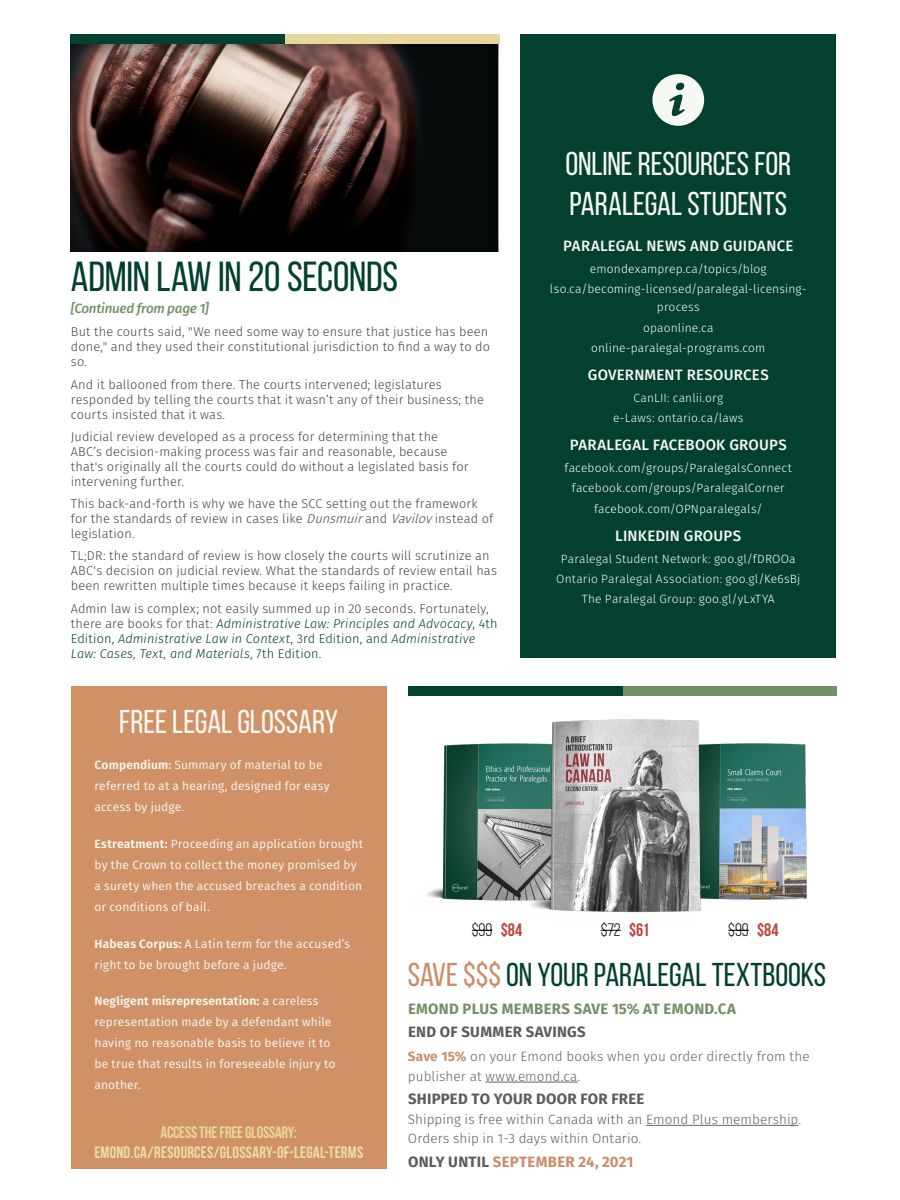
<style>
.page{position:relative;width:900px;height:1200px;background:#fff}
.page>*{position:absolute;margin:0;border:0;box-sizing:border-box;transform-origin:0 0}
.t1{font:112.5px "Entypo";color:#f6f8f3}
.Title-1{font:42px "Bebas Neue";letter-spacing:-.005em;color:#034030}
.Title-1-2{font:33px/39.6px "Bebas Neue";letter-spacing:-.005em;color:#f6f8f3}
.Title-1-3{font:33px "Bebas Neue";letter-spacing:-.005em;color:#034030}
.SB2{font:18px "Bebas Neue";color:#000}
.Body_Text{font:700 16.5px "Bebas Neue";letter-spacing:.015em;color:#eddea1}
.Body_Text-2{font:700 16.5px "Bebas Neue";letter-spacing:-.015em;color:#e6d89b}
.SubTitle1{font:500 15px "Fira Sans";letter-spacing:.015em;color:#f6f8f3}
.SubTitle1-2{font:700 15px "Fira Sans";letter-spacing:.02em;color:#759067}
.SB2-2{font:700 15px "Fira Sans";letter-spacing:.015em;color:#cb8d67}
.SB2-3{font:700 15px "Fira Sans";letter-spacing:.015em;color:#5a5d5e}
.SubTitle1-3{font:700 15px "Fira Sans";letter-spacing:.02em;color:#5a5d5e}
.SubTitle1-4{font:300 13.5px/19.5px "Fira Sans";letter-spacing:.005em;color:#5a5d5e}
.SubTitle1-5{font:300 13.5px/19.5px "Fira Sans";letter-spacing:.005em;color:#636366}
.Body_Text-3{font:italic 500 13.5px "Fira Sans";letter-spacing:-.02em;color:#759067}
.Body_Text-4{font:300 12.75px/15px "Fira Sans";letter-spacing:.01em;color:#424446}
.Body_Text-5{font:italic 300 12.75px/15px "Fira Sans";letter-spacing:.01em;color:#003f2f}
.BT_1{font:300 12px/18px "Fira Sans";letter-spacing:.01em;color:#fff;text-align:center}
.Title-1-4{font:12px/21px "Fira Sans";letter-spacing:.015em;color:#f6f8f3}
.Paragraph_Style_1{font:12px/21px "Fira Sans";letter-spacing:.015em;color:#f6f8f3}
.BT_1-2{font:300 12px "Fira Sans";letter-spacing:.015em;color:#f6f8f3}
.BT_1-3{font:12px/21px "Fira Sans";letter-spacing:.015em;color:#f6f8f3}
.s1{font-style:italic}
.s2{font-style:normal;color:#424446}
.s3{font-style:normal}
.s4{color:#f6f8f3}
.s5{color:#fff}
.s6{font-weight:600}
.s7{font-weight:700;color:#bd4640}
.s8{color:#cb8d67}
.s9{font-weight:700;color:#cb8d67}
.s10{color:#646363}
.s11{color:#5a5d5e}
</style>
<div class="page">
<hr style="left:485px;top:1082px;width:93px;height:1px;background:#646363">
<hr style="left:646px;top:1125px;width:153px;height:1px;background:#646363">
<div style="left:520px;top:35px;width:316px;height:623px;background:#034030"></div>
<div style="left:71px;top:686px;width:316px;height:483px;background:#d19167"></div>
<div style="left:70px;top:43px;width:429px;height:209px;background:#000;opacity:.5"></div>
<div style="left:285px;top:35px;width:214px;height:9px;background:#e6d89b"></div>
<div style="left:71px;top:35px;width:214px;height:9px;background:#034030"></div>
<div style="left:622px;top:686px;width:214px;height:10px;background:#759067"></div>
<div style="left:408px;top:686px;width:214px;height:10px;background:#034030"></div>
<img style="left:427px;top:743px;width:97px;height:158px">
<img style="left:709px;top:743px;width:98px;height:157px">
<img style="left:524px;top:719px;width:185px;height:194px">
<svg style="left:472px;top:930px;width:20px;height:1px"></svg>
<svg style="left:728px;top:930px;width:21px;height:1px"></svg>
<svg style="left:601px;top:930px;width:20px;height:1px"></svg>
<p class="Title-1" style="left:71px;top:254px;width:329px">ADMIN LAW IN 20 SECONDS</p>
<p class="Body_Text-3" style="left:71px;top:298px;width:139px">[Continued from page 1]</p>
<p class="Body_Text-4" style="left:71px;top:324px;width:421px">But the courts said, "We need some way to ensure that justice has been done," and they used their constitutional jurisdiction to find a way to do so.</p>
<p class="Body_Text-4" style="left:71px;top:377px;width:414px">And it ballooned from there. The courts intervened; legislatures responded by telling the courts that it wasn’t any of their business; the courts insisted that it was.</p>
<p class="Body_Text-4" style="left:71px;top:429px;width:399px">Judicial review developed as a process for determining that the ABC’s decision-making process was fair and reasonable, because that's originally all the courts could do without a legislated basis for intervening further.</p>
<p class="Body_Text-4" style="left:71px;top:496px;width:424px">This back-and-forth is why we have the SCC setting out the framework for the standards of review in cases like <span class="s1">Dunsmuir</span>and <span class="s1">Vavilov</span>instead of legislation.</p>
<p class="Body_Text-4" style="left:71px;top:548px;width:428px">TL;DR: the standard of review is how closely the courts will scrutinize an<br>ABC's decision on judicial review. What the standards of review entail has been rewritten multiple times because it keeps failing in practice.</p>
<p class="Body_Text-5" style="left:71px;top:601px;width:428px"><span class="s2">Admin law is complex; not easily summed up in 20 seconds. Fortunately, there are books for that:</span> Administrative Law: Principles and Advocacy<span class="s3">, 4th Edition,</span> Administrative Law in Context<span class="s3">, 3rd Edition, and</span> Administrative Law: Cases, Text, and Materials<span class="s3">, 7th Edition.</span></p>
<p class="t1" style="left:647px;top:23px;width:65px">`</p>
<p class="Title-1-2" style="left:565px;top:143px;width:227px">ONLINE RESOURCES FOR<br>PARALEGAL STUDENTS</p>
<p class="SubTitle1" style="left:563px;top:234px;width:232px">PARALEGAL NEWS AND GUIDANCE</p>
<p class="BT_1" style="left:590px;top:260px;width:178px">emondexamprep.ca/topics/blog</p>
<p class="BT_1" style="left:550px;top:280px;width:258px">lso.ca/becoming-licensed/paralegal-licensing&shy;process</p>
<p class="BT_1" style="left:643px;top:318px;width:72px">opaonline.ca</p>
<p class="BT_1" style="left:591px;top:338px;width:176px">online-paralegal-programs.com</p>
<p class="SubTitle1" style="left:588px;top:362px;width:182px">GOVERNMENT RESOURCES</p>
<p class="BT_1" style="left:633px;top:389px;width:91px"><span class="s4">CanLII:</span> canlii.org</p>
<p class="BT_1" style="left:613px;top:409px;width:132px"><span class="s4">e-Laws:</span> ontario.ca/laws</p>
<p class="SubTitle1" style="left:570px;top:433px;width:219px">PARALEGAL FACEBOOK GROUPS</p>
<p class="BT_1" style="left:565px;top:459px;width:229px">facebook.com/groups/ParalegalsConnect</p>
<p class="BT_1" style="left:572px;top:479px;width:214px">facebook.com/groups/ParalegalCorner</p>
<p class="BT_1" style="left:594px;top:499px;width:170px">facebook.com/OPNparalegals/</p>
<p class="SubTitle1" style="left:615px;top:523px;width:127px">LINKEDIN GROUPS</p>
<p class="BT_1-2" style="left:561px;top:550px;width:236px">Paralegal Student Network: <span class="s5">goo.gl/fDROOa</span></p>
<p class="BT_1-2" style="left:556px;top:570px;width:246px">Ontario Paralegal Association: <span class="s5">goo.gl/Ke6sBj</span></p>
<p class="BT_1-2" style="left:582px;top:590px;width:194px">The Paralegal Group: <span class="s5">goo.gl/yLxTYA</span></p>
<p class="Title-1-2" style="left:119px;top:701px;width:220px">FREE LEGAL GLOSSARY</p>
<p class="Title-1-4" style="left:95px;top:754px;width:237px"><span class="s6">Compendium:</span> Summary of material to be referred to at a hearing, designed for easy access by judge.</p>
<p class="Title-1-4" style="left:95px;top:833px;width:270px"><span class="s6">Estreatment:</span> Proceeding an application brought by the Crown to collect the money promised by a surety when the accused breaches a condition or conditions of bail.</p>
<p class="BT_1-3" style="left:95px;top:933px;width:257px"><span class="s6">Habeas Corpus:</span> A Latin term for the accused’s right to be brought before a judge.</p>
<p class="Paragraph_Style_1" style="left:95px;top:990px;width:242px"><span class="s6">Negligent misrepresentation:</span> a careless representation made by a defendant while having no reasonable basis to believe it to be true that results in foreseeable injury to another.</p>
<p class="Body_Text-2" style="left:161px;top:1124px;width:138px">ACCESS THE FREE GLOSSARY:</p>
<p class="Body_Text" style="left:94px;top:1144px;width:270px">EMOND.CA/RESOURCES/GLOSSARY-OF-LEGAL-TERMS</p>
<p class="SB2" style="left:472px;top:920px;width:52px">$99 <span class="s7">$84</span></p>
<p class="SB2" style="left:601px;top:920px;width:50px">$72 <span class="s7">$61</span></p>
<p class="SB2" style="left:728px;top:920px;width:52px">$99 <span class="s7">$84</span></p>
<p class="Title-1-3" style="left:408px;top:956px;width:420px"><span class="s8">SAVE $$$</span> ON YOUR PARALEGAL TEXTBOOKS</p>
<p class="SubTitle1-2" style="left:408px;top:996px;width:329px">EMOND PLUS MEMBERS SAVE 15% AT EMOND.CA</p>
<p class="SubTitle1-3" style="left:408px;top:1020px;width:179px">END OF SUMMER SAVINGS</p>
<p class="SubTitle1-5" style="left:408px;top:1047px;width:403px"><span class="s9">Save 15%</span> on your Emond books when you order directly from the publisher at <span class="s10">www.emond.ca</span>.</p>
<p class="SB2-3" style="left:408px;top:1087px;width:238px">SHIPPED TO YOUR DOOR FOR FREE</p>
<p class="SubTitle1-4" style="left:408px;top:1109px;width:395px">Shipping is free within Canada with an <span class="s10">Emond Plus membership</span>.<br>Orders ship in 1-3 days within Ontario.</p>
<p class="SB2-2" style="left:408px;top:1149px;width:227px"><span class="s11">ONLY UNTIL</span> SEPTEMBER 24, 2021</p>
</div>
